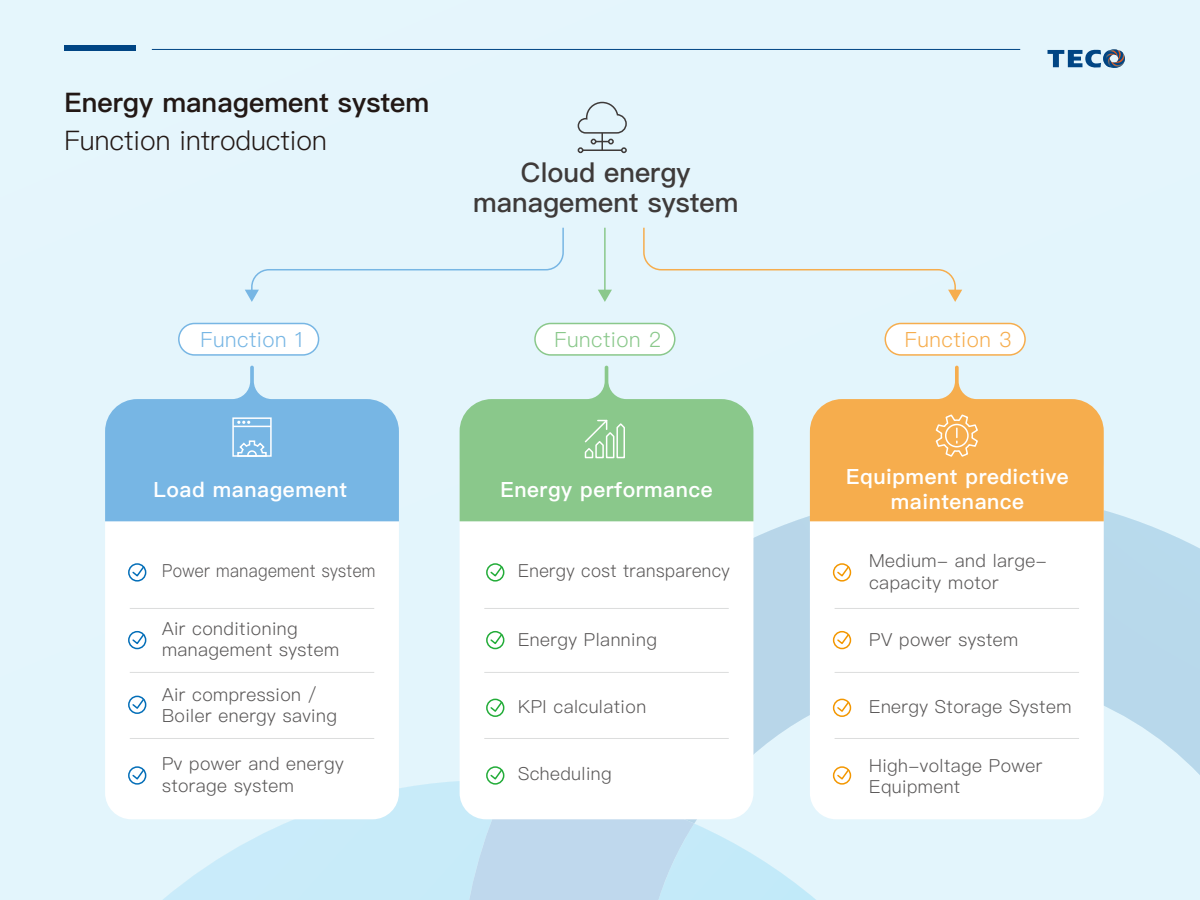
<style>
.page{position:relative;width:1200px;height:900px;background:#e4f5fc}
.page>*{position:absolute;margin:0;border:0;box-sizing:border-box;transform-origin:0 0}
.t1{font:500 27px/30px "Ping Fang TC";color:#3e3a39;text-align:center}
.t2{font:600 27px "Ping Fang TC";color:#221815}
.t3{font:300 27px "Ping Fang TC";color:#221815}
.t4{font:600 21px/25.2px "Ping Fang TC";letter-spacing:.025em;color:#fff;text-align:center}
.t5{font:300 21px "Ping Fang TC";letter-spacing:.025em;color:#77b6e4}
.t6{font:300 21px "Ping Fang TC";letter-spacing:.025em;color:#8ac88b}
.t7{font:300 21px "Ping Fang TC";letter-spacing:.025em;color:#f6ad4d}
.t8{font:300 18px/21.6px "Ping Fang TC";letter-spacing:.025em;color:#595757}
.t9{font:300 18px "Ping Fang TC";letter-spacing:.025em;color:#595757;scale:.96 1}
.t10{font:300 18px "Ping Fang TC";letter-spacing:.025em;color:#595757;scale:.9 1}
</style>
<div class="page">
<svg style="left:1048px;top:49px;width:77px;height:19px"></svg>
<svg style="left:753px;top:491px;width:447px;height:328px"></svg>
<div style="left:179px;top:323px;width:140px;height:32px;background:#fff;border-radius:16px"></div>
<div style="left:178px;top:323px;width:141px;height:33px;border:2px solid #77b6e4;border-radius:16px"></div>
<div style="left:535px;top:323px;width:140px;height:32px;background:#fff;border-radius:16px"></div>
<div style="left:534px;top:323px;width:142px;height:33px;border:2px solid #8ac88b;border-radius:16px"></div>
<div style="left:885px;top:323px;width:140px;height:32px;background:#fff;border-radius:16px"></div>
<div style="left:885px;top:323px;width:141px;height:33px;border:2px solid #f6ad4d;border-radius:16px"></div>
<div style="left:105px;top:441px;width:294px;height:378px;background:#fff;border-radius:26px"></div>
<hr style="left:130px;top:608px;width:244px;height:1px;background:#dcdddd">
<hr style="left:130px;top:672px;width:244px;height:1px;background:#dcdddd">
<hr style="left:130px;top:738px;width:244px;height:1px;background:#dcdddd">
<svg style="left:105px;top:366px;width:294px;height:155px;fill:#77b6e4"></svg>
<svg style="left:237px;top:440px;width:30px;height:14px"></svg>
<svg style="left:237px;top:421px;width:13px;height:3px"></svg>
<hr style="left:233px;top:426px;width:38px;height:1px;background:#fff">
<div style="left:232px;top:417px;width:40px;height:40px;border:2px solid #fff"></div>
<div style="left:460px;top:436px;width:293px;height:383px;background:#fff;border-radius:26px"></div>
<hr style="left:484px;top:608px;width:245px;height:1px;background:#dcdddd">
<hr style="left:484px;top:672px;width:245px;height:1px;background:#dcdddd">
<hr style="left:484px;top:738px;width:245px;height:1px;background:#dcdddd">
<svg style="left:460px;top:366px;width:293px;height:155px;fill:#8ac88b"></svg>
<svg style="left:583px;top:418px;width:43px;height:41px"></svg>
<div style="left:486px;top:563px;width:18px;height:19px;border:2px solid #22ac38;border-radius:50%"></div>
<svg style="left:489px;top:565px;width:15px;height:13px"></svg>
<div style="left:487px;top:632px;width:17px;height:17px;background:#68c677;border-radius:50%"></div>
<div style="left:486px;top:631px;width:18px;height:18px;border:2px solid #22ac38;border-radius:50%"></div>
<svg style="left:489px;top:633px;width:15px;height:13px"></svg>
<div style="left:486px;top:699px;width:18px;height:18px;border:2px solid #22ac38;border-radius:50%"></div>
<svg style="left:489px;top:700px;width:15px;height:13px"></svg>
<div style="left:486px;top:766px;width:18px;height:19px;border:2px solid #22ac38;border-radius:50%"></div>
<svg style="left:163px;top:768px;width:653px;height:132px"></svg>
<div style="left:128px;top:563px;width:18px;height:19px;border:2px solid #036eb8;border-radius:50%"></div>
<svg style="left:131px;top:565px;width:15px;height:13px"></svg>
<div style="left:129px;top:632px;width:17px;height:17px;background:#5ba1d1;border-radius:50%"></div>
<div style="left:128px;top:631px;width:18px;height:18px;border:2px solid #036eb8;border-radius:50%"></div>
<svg style="left:131px;top:633px;width:15px;height:13px"></svg>
<div style="left:128px;top:696px;width:18px;height:18px;border:2px solid #036eb8;border-radius:50%"></div>
<svg style="left:131px;top:697px;width:15px;height:13px"></svg>
<div style="left:128px;top:766px;width:18px;height:19px;border:2px solid #036eb8;border-radius:50%"></div>
<svg style="left:131px;top:768px;width:15px;height:13px"></svg>
<div style="left:810px;top:443px;width:294px;height:376px;background:#fff;border-radius:26px"></div>
<hr style="left:835px;top:608px;width:244px;height:1px;background:#dcdddd">
<hr style="left:835px;top:672px;width:244px;height:1px;background:#dcdddd">
<hr style="left:835px;top:738px;width:244px;height:1px;background:#dcdddd">
<svg style="left:810px;top:366px;width:294px;height:155px;fill:#f6ad4d"></svg>
<div style="left:833px;top:563px;width:18px;height:19px;border:2px solid #f39700;border-radius:50%"></div>
<svg style="left:836px;top:565px;width:15px;height:13px"></svg>
<div style="left:833px;top:631px;width:18px;height:18px;border:2px solid #f39700;border-radius:50%"></div>
<svg style="left:836px;top:633px;width:15px;height:13px"></svg>
<div style="left:833px;top:699px;width:18px;height:18px;border:2px solid #f39700;border-radius:50%"></div>
<svg style="left:836px;top:700px;width:15px;height:13px"></svg>
<div style="left:833px;top:766px;width:18px;height:19px;border:2px solid #f39700;border-radius:50%"></div>
<svg style="left:836px;top:768px;width:15px;height:13px"></svg>
<svg style="left:935px;top:413px;width:44px;height:45px"></svg>
<div style="left:945px;top:424px;width:24px;height:23px;border:2px solid #fff;border-radius:50%"></div>
<svg style="left:577px;top:101px;width:50px;height:52px"></svg>
<hr style="left:604px;top:228px;width:2px;height:62px;background:#8ac88b">
<svg style="left:245px;top:227px;width:319px;height:75px"></svg>
<svg style="left:598px;top:290px;width:14px;height:12px"></svg>
<svg style="left:643px;top:227px;width:319px;height:75px"></svg>
<div style="left:64px;top:46px;width:72px;height:5px;background:#004584"></div>
<hr style="left:152px;top:49px;width:868px;height:1px;background:#004584">
<h1 class="t2" style="left:64px;top:86px;width:367px">Energy management system</h1>
<h1 class="t3" style="left:64px;top:123px;width:264px">Function introduction</h1>
<h1 class="t1" style="left:473px;top:157px;width:267px">Cloud energy management system</h1>
<p class="t5" style="left:201px;top:327px;width:104px">Function 1</p>
<p class="t6" style="left:555px;top:327px;width:108px">Function 2</p>
<p class="t7" style="left:905px;top:327px;width:108px">Function 3</p>
<p class="t4" style="left:154px;top:477px;width:195px">Load management</p>
<p class="t10" style="left:162px;top:560px;width:239px">Power management system</p>
<p class="t8" style="left:162px;top:617px;width:179px">Air conditioning management system</p>
<p class="t8" style="left:162px;top:683px;width:176px">Air compression /<br>Boiler energy saving</p>
<p class="t8" style="left:162px;top:753px;width:183px">Pv power and energy storage system</p>
<p class="t4" style="left:500px;top:477px;width:214px">Energy performance</p>
<p class="t9" style="left:518px;top:560px;width:222px">Energy cost transparency</p>
<p class="t8" style="left:518px;top:629px;width:140px">Energy Planning</p>
<p class="t8" style="left:518px;top:695px;width:130px">KPI calculation</p>
<p class="t8" style="left:518px;top:763px;width:95px">Scheduling</p>
<p class="t4" style="left:846px;top:464px;width:224px">Equipment predictive maintenance</p>
<p class="t8" style="left:869px;top:549px;width:179px">Medium- and large&shy;capacity motor</p>
<p class="t8" style="left:869px;top:629px;width:151px">PV power system</p>
<p class="t8" style="left:869px;top:695px;width:204px">Energy Storage System</p>
<p class="t8" style="left:869px;top:754px;width:175px">High-voltage Power<br>Equipment</p>
</div>
